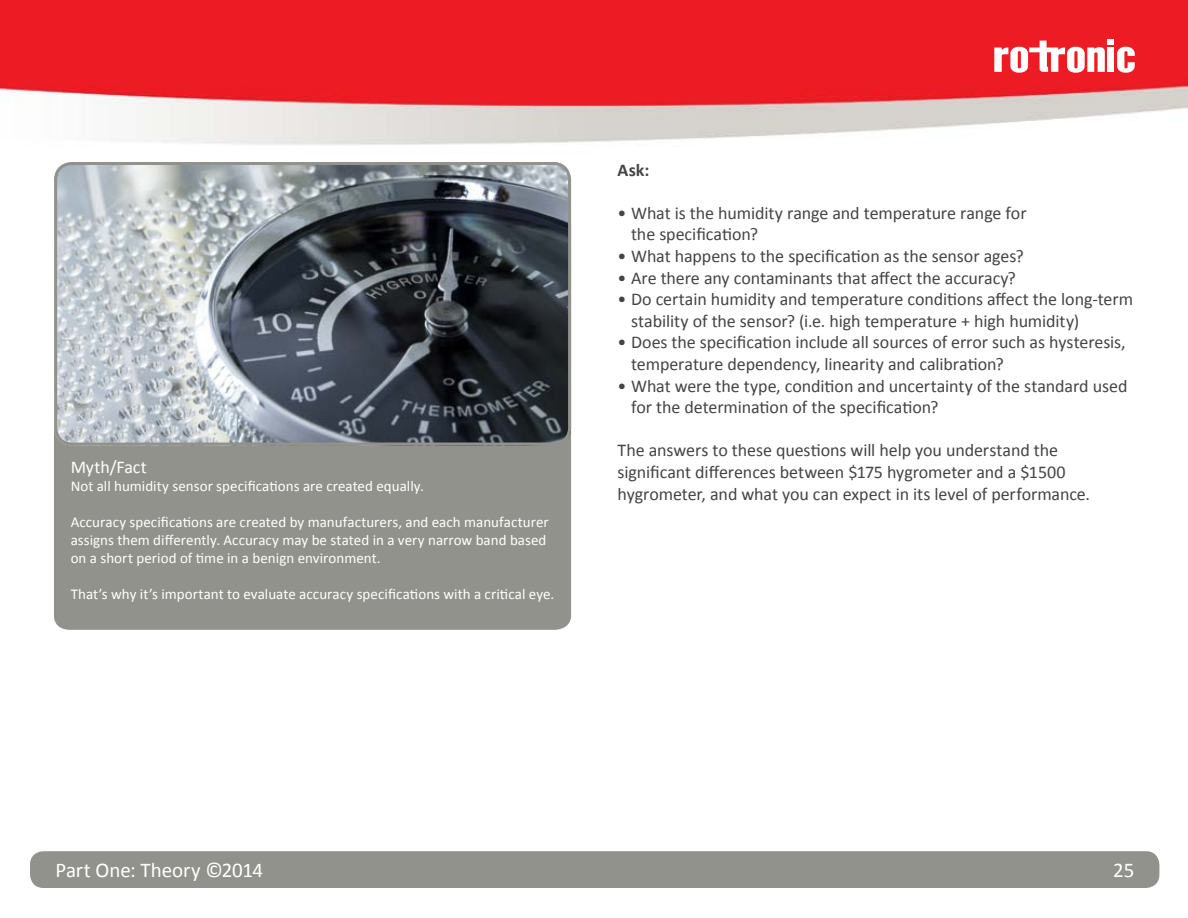
<style>
.page{position:relative;width:1188px;height:918px;background:#fff}
.page>*{position:absolute;margin:0;border:0;box-sizing:border-box;transform-origin:0 0}
.t1{font:21px "Calibri";letter-spacing:-.005em;color:#fff}
.t2{font:18px/21.6px "Calibri";letter-spacing:-.005em;color:#454444}
.t3{font:18px "Calibri";letter-spacing:-.005em;color:#fff}
.t4{font:700 18px "Calibri";color:#454444}
.t5{font:15px/18px "Calibri";letter-spacing:.005em;color:#fff}
</style>
<div class="page">
<img style="left:0;top:0;width:1188px;height:888px">
<div style="left:30px;top:851px;width:1129px;height:37px;background:#92928c;border-radius:14px"></div>
<div style="left:1107px;top:48px;width:7px;height:24px;background:#fff"></div>
<svg style="left:1117px;top:47px;width:18px;height:26px"></svg>
<div style="left:1107px;top:39px;width:7px;height:6px;background:#fff"></div>
<svg style="left:994px;top:41px;width:111px;height:32px"></svg>
<div style="left:54px;top:446px;width:517px;height:184px;background:#92928c"></div>
<img style="left:54px;top:162px;width:517px;height:284px">
<div style="left:54px;top:162px;width:517px;height:284px;border:3px solid #92928c;border-radius:17px"></div>
<p class="t3" style="left:71px;top:455px;width:78px">Myth/Fact</p>
<p class="t5" style="left:71px;top:477px;width:355px">Not all humidity sensor specifications are created equally.</p>
<p class="t5" style="left:71px;top:513px;width:480px">Accuracy specifications are created by manufacturers, and each manufacturer assigns them differently. Accuracy may be stated in a very narrow band based on a short period of time in a benign environment.</p>
<p class="t5" style="left:71px;top:585px;width:485px">That’s why it’s important to evaluate accuracy specifications with a critical eye.</p>
<p class="t4" style="left:618px;top:158px;width:33px">Ask:</p>
<p class="t2" style="left:631px;top:202px;width:397px;text-indent:-14px">• What is the humidity range and temperature range for the specification?</p>
<p class="t2" style="left:618px;top:245px;width:408px">• What happens to the specification as the sensor ages?</p>
<p class="t2" style="left:618px;top:267px;width:400px">• Are there any contaminants that affect the accuracy?</p>
<p class="t2" style="left:631px;top:288px;width:503px;text-indent:-14px">• Do certain humidity and temperature conditions affect the long-term stability of the sensor? (i.e. high temperature + high humidity)</p>
<p class="t2" style="left:631px;top:332px;width:496px;text-indent:-14px">• Does the specification include all sources of error such as hysteresis, temperature dependency, linearity and calibration?</p>
<p class="t2" style="left:631px;top:375px;width:498px;text-indent:-14px">• What were the type, condition and uncertainty of the standard used for the determination of the specification?</p>
<p class="t2" style="left:618px;top:440px;width:474px">The answers to these questions will help you understand the significant differences between $175 hygrometer and a $1500 hygrometer, and what you can expect in its level of performance.</p>
<p class="t1" style="left:56px;top:857px;width:209px">Part One: Theory ©2014</p>
<p class="t1" style="left:1113px;top:857px;width:23px">25</p>
</div>
